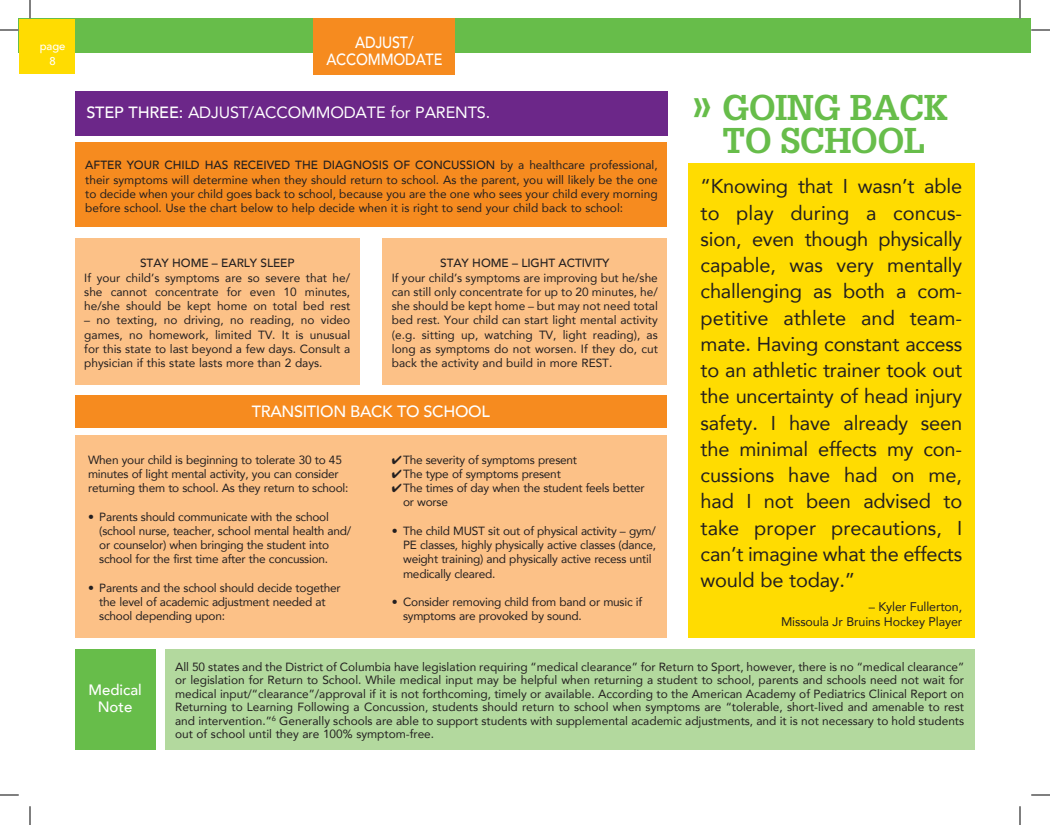
<style>
.page{position:relative;width:1050px;height:825px;background:#fff}
.page>*{position:absolute;margin:0;border:0;box-sizing:border-box;transform-origin:0 0}
.t1{font:700 35px/32.5px "Glypha LT Std";letter-spacing:-.02em;color:#67bd4a;text-align:center}
.t2{font:20px/26.2px "Avenir";letter-spacing:-.01em;color:#231f20;text-align:justify}
.t3{font:16.25px "Avenir";letter-spacing:-.01em;color:#fff}
.t4{font:500 16.25px "Avenir";letter-spacing:-.02em;color:#fff}
.t5{font:500 16.25px/17.5px "Avenir";letter-spacing:-.02em;color:#fff;text-align:center;scale:.88 1}
.t6{font:500 15px/17.5px "Avenir";color:#fff;text-align:center}
.t7{font:12.5px/15px "Avenir";letter-spacing:-.01em;color:#231f20;text-align:right}
.t8{font:11.88px/14.2px "Avenir";letter-spacing:-.02em;color:#231f20}
.t9{font:500 11.88px "Avenir";letter-spacing:-.01em;color:#231f20}
.t10{font:500 11.25px/15px "Avenir";color:#fff;text-align:center}
.s1{font-weight:500}
.s2{font-size:43.75px}
</style>
<div class="page">
<div style="left:19px;top:19px;width:1012px;height:34px;background:#67bd4a"></div>
<div style="left:19px;top:19px;width:56px;height:55px;background:#ffdc01"></div>
<div style="left:75px;top:92px;width:593px;height:44px;background:#6c2789"></div>
<div style="left:313px;top:19px;width:141px;height:56px;background:#f68b1f"></div>
<div style="left:688px;top:163px;width:287px;height:475px;background:#ffdc01"></div>
<div style="left:75px;top:142px;width:592px;height:85px;background:#f68b1f"></div>
<div style="left:75px;top:238px;width:284px;height:146px;background:#fcc187"></div>
<div style="left:383px;top:238px;width:284px;height:146px;background:#fcc187"></div>
<div style="left:75px;top:435px;width:592px;height:203px;background:#fcc187"></div>
<div style="left:75px;top:396px;width:592px;height:32px;background:#f68b1f"></div>
<div style="left:75px;top:650px;width:80px;height:100px;background:#67bd4a"></div>
<div style="left:165px;top:650px;width:810px;height:100px;background:#b3d99e"></div>
<svg style="left:0;top:29px;width:19px;height:2px"></svg>
<svg style="left:1031px;top:29px;width:19px;height:2px"></svg>
<svg style="left:0;top:794px;width:19px;height:2px"></svg>
<svg style="left:1031px;top:794px;width:19px;height:2px"></svg>
<svg style="left:29px;top:0;width:2px;height:19px"></svg>
<svg style="left:29px;top:806px;width:2px;height:19px"></svg>
<svg style="left:1019px;top:0;width:2px;height:19px"></svg>
<svg style="left:1019px;top:806px;width:2px;height:19px"></svg>
<p class="t10" style="left:40px;top:38px;width:27px">page<br>8</p>
<h3 class="t5" style="left:326px;top:32px;width:133px">ADJUST/<br>ACCOMMODATE</h3>
<h3 class="t3" style="left:86px;top:100px;width:405px"><span class="s1">STEP THREE:</span> ADJUST/ACCOMMODATE for PARENTS.</h3>
<p class="t8" style="left:85px;top:158px;width:574px;text-align:justify"><span class="s1">AFTER YOUR CHILD HAS RECEIVED THE DIAGNOSIS OF CONCUSSION</span> by a healthcare professional, their symptoms will determine when they should return to school. As the parent, you will likely be the one to decide when your child goes back to school, because you are the one who sees your child every morning before school. Use the chart below to help decide when it is right to send your child back to school:</p>
<p class="t9" style="left:140px;top:253px;width:156px">STAY HOME – EARLY SLEEP</p>
<p class="t8" style="left:84px;top:270px;width:268px;text-align:justify">If your child’s symptoms are so severe that he/ she cannot concentrate for even 10 minutes, he/she should be kept home on total bed rest</p>
<p class="t8" style="left:84px;top:313px;width:268px;text-align:justify">– no texting, no driving, no reading, no video games, no homework, limited TV. It is unusual for this state to last beyond a few days. Consult a physician if this state lasts more than 2 days.</p>
<p class="t9" style="left:440px;top:253px;width:171px">STAY HOME – LIGHT ACTIVITY</p>
<p class="t8" style="left:392px;top:270px;width:268px;text-align:justify">If your child’s symptoms are improving but he/she can still only concentrate for up to 20 minutes, he/ she should be kept home – but may not need total bed rest. Your child can start light mental activity (e.g. sitting up, watching TV, light reading), as long as symptoms do not worsen. If they do, cut back the activity and build in more REST.</p>
<h3 class="t4" style="left:252px;top:397px;width:240px">TRANSITION BACK TO SCHOOL</h3>
<p class="t8" style="left:88px;top:452px;width:262px">When your child is beginning to tolerate 30 to 45 minutes of light mental activity, you can consider returning them to school. As they return to school:</p>
<p class="t8" style="left:99px;top:509px;width:254px;text-indent:-11px">• Parents should communicate with the school (school nurse, teacher, school mental health and/ or counselor) when bringing the student into school for the first time after the concussion.</p>
<p class="t8" style="left:99px;top:580px;width:243px;text-indent:-11px">• Parents and the school should decide together the level of academic adjustment needed at school depending upon:</p>
<p class="t8" style="left:392px;top:452px;width:187px">✔The severity of symptoms present</p>
<p class="t8" style="left:392px;top:466px;width:170px">✔The type of symptoms present</p>
<p class="t8" style="left:403px;top:481px;width:243px;text-indent:-11px">✔The times of day when the student feels better or worse</p>
<p class="t8" style="left:403px;top:523px;width:254px;text-indent:-11px">• The child MUST sit out of physical activity – gym/ PE classes, highly physically active classes (dance, weight training) and physically active recess until medically cleared.</p>
<p class="t8" style="left:403px;top:595px;width:241px;text-indent:-11px">• Consider removing child from band or music if symptoms are provoked by sound.</p>
<h1 class="t1" style="left:691px;top:91px;width:258px"><span class="s2">»</span> GOING BACK<br>TO SCHOOL</h1>
<p class="t2" style="left:701px;top:173px;width:263px">“Knowing that I wasn’t able to play during a concus&shy;sion, even though physically capable, was very mentally challenging as both a com&shy;petitive athlete and team&shy;mate. Having constant access to an athletic trainer took out the uncertainty of head injury safety. I have already seen the minimal effects my con&shy;cussions have had on me, had I not been advised to take proper precautions, I can’t imagine what the effects would be today.”</p>
<p class="t7" style="left:781px;top:599px;width:183px">– Kyler Fullerton,<br>Missoula Jr Bruins Hockey Player</p>
<p class="t6" style="left:88px;top:680px;width:55px">Medical<br>Note</p>
<p class="t8" style="left:175px;top:660px;width:791px;line-height:13.5px;text-align:justify">All 50 states and the District of Columbia have legislation requiring “medical clearance” for Return to Sport, however, there is no “medical clearance” or legislation for Return to School. While medical input may be helpful when returning a student to school, parents and schools need not wait for medical input/“clearance”/approval if it is not forthcoming, timely or available. According to the American Academy of Pediatrics Clinical Report on Returning to Learning Following a Concussion, students should return to school when symptoms are “tolerable, short-lived and amenable to rest and intervention.”<sup>6</sup> Generally schools are able to support students with supplemental academic adjustments, and it is not necessary to hold students out of school until they are 100% symptom-free.</p>
</div>
